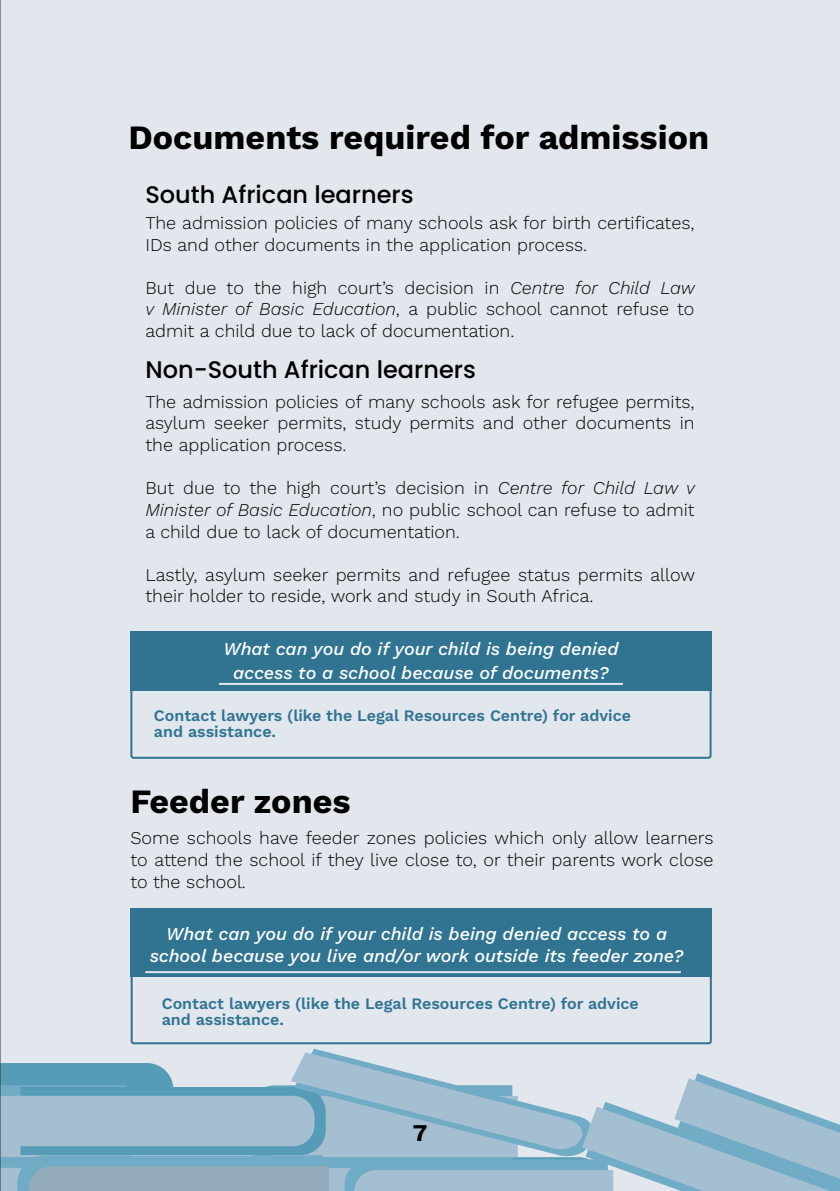
<style>
.page{position:relative;width:840px;height:1191px;background:#fff}
.page>*{position:absolute;margin:0;border:0;box-sizing:border-box;transform-origin:0 0}
.t1{font:700 34px "Work Sans";color:#000}
.t2{font:500 24px "Poppins";color:#000}
.t3{font:700 24px "Work Sans";color:#000101}
.t4{font:300 18px/21.6px "Work Sans";color:#000;text-align:justify}
.t5{font:italic 500 18px/24px "Work Sans";color:#fff;text-align:center}
.t6{font:600 16px/16px "Work Sans";color:#317492}
.s1{font-style:italic}
</style>
<div class="page">
<div style="left:0;top:0;width:839px;height:1191px;background:#e2e7ed"></div>
<svg style="left:1px;top:1048px;width:838px;height:143px"></svg>
<div style="left:130px;top:673px;width:581px;height:86px;border:2px solid #327391;border-radius:2px"></div>
<div style="left:130px;top:630px;width:581px;height:60px;background:#317492"></div>
<div style="left:131px;top:947px;width:580px;height:97px;border:2px solid #327391;border-radius:2px"></div>
<div style="left:131px;top:908px;width:580px;height:69px;background:#317492"></div>
<hr style="left:0;top:0;width:1px;height:1191px;background:#333334">
<hr style="left:219px;top:683px;width:403px;height:2px;background:#e2e7ed">
<hr style="left:145px;top:971px;width:535px;height:2px;background:#e2e7ed">
<h1 class="t1" style="left:128px;top:111px;width:582px">Documents required for admission</h1>
<h2 class="t2" style="left:145px;top:181px;width:269px">South African learners</h2>
<p class="t4" style="left:145px;top:211px;width:550px">The admission policies of many schools ask for birth certificates,<br>IDs and other documents in the application process.</p>
<p class="t4" style="left:145px;top:276px;width:550px">But due to the high court’s decision in <span class="s1">Centre for Child Law v Minister of Basic Education</span>, a public school cannot refuse to admit a child due to lack of documentation.</p>
<h2 class="t2" style="left:145px;top:355px;width:332px">Non-South African learners</h2>
<p class="t4" style="left:145px;top:390px;width:550px">The admission policies of many schools ask for refugee permits, asylum seeker permits, study permits and other documents in the application process.</p>
<p class="t4" style="left:145px;top:476px;width:550px">But due to the high court’s decision in <span class="s1">Centre for Child Law v Minister of Basic Education</span>, no public school can refuse to admit a child due to lack of documentation.</p>
<p class="t4" style="left:145px;top:563px;width:550px">Lastly, asylum seeker permits and refugee status permits allow their holder to reside, work and study in South Africa.</p>
<p class="t5" style="left:223px;top:636px;width:396px">What can you do if your child is being denied access to a school because of documents?</p>
<p class="t6" style="left:154px;top:707px;width:478px">Contact lawyers (like the Legal Resources Centre) for advice and assistance.</p>
<h1 class="t1" style="left:130px;top:775px;width:222px">Feeder zones</h1>
<p class="t4" style="left:130px;top:826px;width:584px">Some schools have feeder zones policies which only allow learners to attend the school if they live close to, or their parents work close to the school.</p>
<p class="t5" style="left:150px;top:922px;width:535px;line-height:21.6px">What can you do if your child is being denied access to a school because you live and/or work outside its feeder zone?</p>
<p class="t6" style="left:162px;top:995px;width:478px">Contact lawyers (like the Legal Resources Centre) for advice and assistance.</p>
<h2 class="t3" style="left:413px;top:1115px;width:16px">7</h2>
</div>
